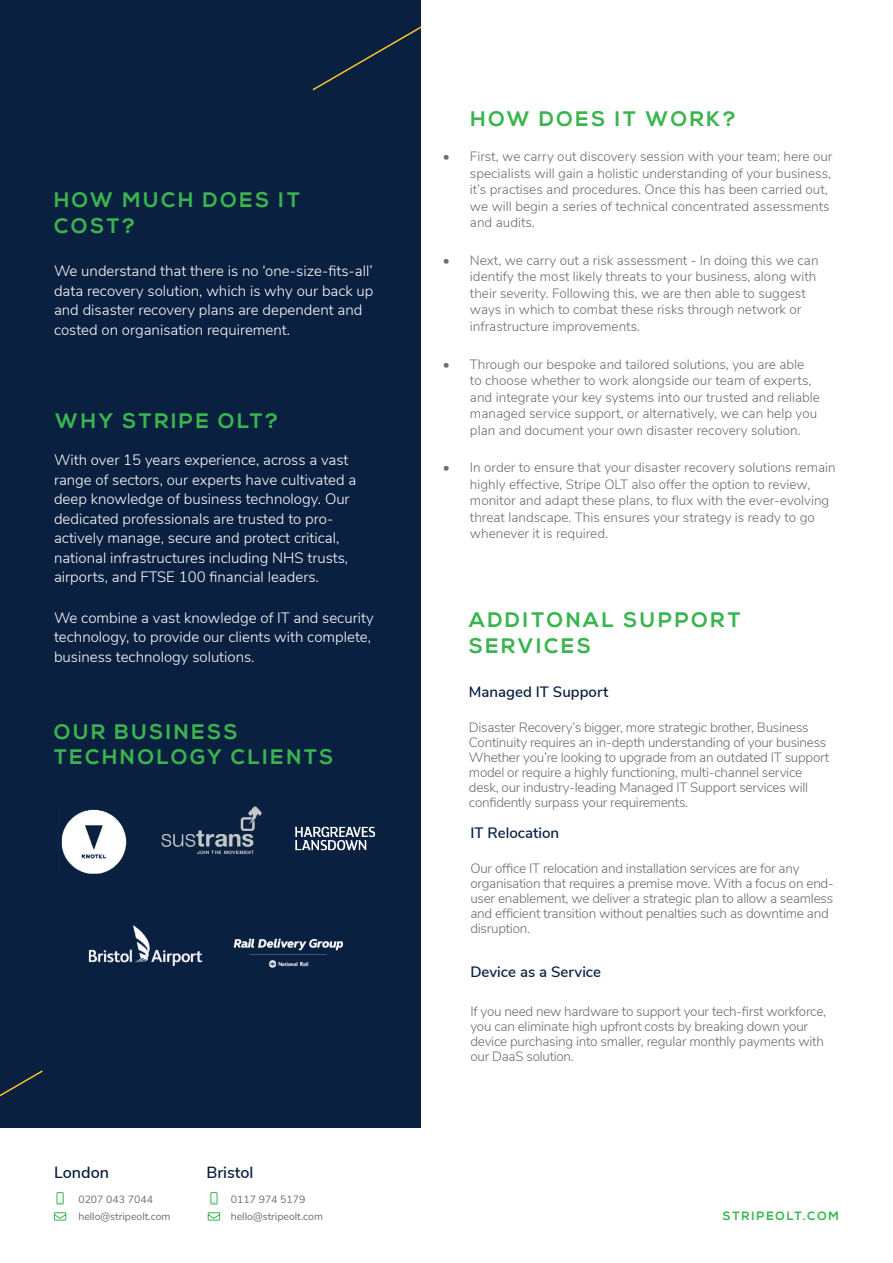
<style>
.page{position:relative;width:893px;height:1263px;background:#fff}
.page>*{position:absolute;margin:0;border:0;box-sizing:border-box;transform-origin:0 0}
.t1{font:700 21px/25.2px "Nexa";letter-spacing:.12em;color:#3ab54e}
.t2{font:600 16.2px "Nunito Sans";color:#0a2041}
.t3{font:300 15px/19.5px "Nunito Sans";color:#fff}
.t4{font:600 15px "Nunito Sans";color:#0a2041}
.t5{font:300 13.5px/16.5px "Nunito Sans";letter-spacing:-.005em;color:#6c6d70}
.t6{font:700 12px "Nexa";letter-spacing:.15em;color:#3ab54e}
.t7{font:10.5px "Nunito Sans";color:#6c6d70}
</style>
<div class="page">
<div style="left:0;top:0;width:421px;height:1128px;background:#0a2041"></div>
<svg style="left:312px;top:26px;width:109px;height:65px"></svg>
<svg style="left:0;top:1070px;width:43px;height:27px"></svg>
<div style="left:57px;top:1192px;width:7px;height:12px;border:1px solid #3ab54e"></div>
<svg style="left:207px;top:1212px;width:14px;height:9px"></svg>
<svg style="left:53px;top:1212px;width:14px;height:9px"></svg>
<div style="left:211px;top:1192px;width:6px;height:12px;border:1px solid #3ab54e"></div>
<img style="left:61px;top:809px;width:66px;height:65px">
<img style="left:161px;top:806px;width:101px;height:48px">
<img style="left:295px;top:826px;width:81px;height:25px">
<img style="left:88px;top:925px;width:115px;height:41px">
<img style="left:233px;top:938px;width:111px;height:30px">
<p class="t1" style="left:54px;top:188px;width:248px">HOW MUCH DOES IT<br>COST?</p>
<p class="t3" style="left:54px;top:260px;width:321px">We understand that there is no ‘one-size-fits-all’ data recovery solution, which is why our back up and disaster recovery plans are dependent and costed on organisation requirement.</p>
<p class="t1" style="left:55px;top:409px;width:224px">WHY STRIPE OLT?</p>
<p class="t3" style="left:54px;top:449px;width:304px">With over 15 years experience, across a vast range of sectors, our experts have cultivated a deep knowledge of business technology. Our dedicated professionals are trusted to pro&shy;actively manage, secure and protect critical, national infrastructures including NHS trusts, airports, and FTSE 100 financial leaders.</p>
<p class="t3" style="left:54px;top:607px;width:321px">We combine a vast knowledge of IT and security technology, to provide our clients with complete, business technology solutions.</p>
<p class="t1" style="left:471px;top:107px;width:267px">HOW DOES IT WORK?</p>
<p class="t5" style="left:470px;top:147px;width:364px;text-indent:-27px">• First, we carry out discovery session with your team; here our specialists will gain a holistic understanding of your business, it’s practises and procedures. Once this has been carried out, we will begin a series of technical concentrated assessments and audits.</p>
<p class="t5" style="left:470px;top:251px;width:350px;text-indent:-27px">• Next, we carry out a risk assessment - In doing this we can identify the most likely threats to your business, along with their severity. Following this, we are then able to suggest ways in which to combat these risks through network or infrastructure improvements.</p>
<p class="t5" style="left:470px;top:355px;width:352px;text-indent:-27px">• Through our bespoke and tailored solutions, you are able<br>to choose whether to work alongside our team of experts, and integrate your key systems into our trusted and reliable managed service support, or alternatively, we can help you plan and document your own disaster recovery solution.</p>
<p class="t5" style="left:470px;top:459px;width:367px;text-indent:-27px">• In order to ensure that your disaster recovery solutions remain highly effective, Stripe OLT also offer the option to review, monitor and adapt these plans, to flux with the ever-evolving threat landscape. This ensures your strategy is ready to go whenever it is required.</p>
<p class="t1" style="left:469px;top:608px;width:273px">ADDITONAL SUPPORT<br>SERVICES</p>
<p class="t4" style="left:469px;top:681px;width:141px">Managed IT Support</p>
<p class="t1" style="left:54px;top:720px;width:281px">OUR BUSINESS<br>TECHNOLOGY CLIENTS</p>
<p class="t5" style="left:469px;top:719px;width:362px;line-height:15px">Disaster Recovery’s bigger, more strategic brother, Business Continuity requires an in-depth understanding of your business Whether you’re looking to upgrade from an outdated IT support model or require a highly functioning, multi-channel service desk, our industry-leading Managed IT Support services will confidently surpass your requirements.</p>
<p class="t4" style="left:470px;top:822px;width:90px">IT Relocation</p>
<p class="t5" style="left:470px;top:860px;width:365px;line-height:15px">Our office IT relocation and installation services are for any organisation that requires a premise move. With a focus on end&shy;user enablement, we deliver a strategic plan to allow a seamless and efficient transition without penalties such as downtime and disruption.</p>
<p class="t4" style="left:470px;top:961px;width:132px">Device as a Service</p>
<p class="t2" style="left:54px;top:1160px;width:57px">London</p>
<p class="t7" style="left:78px;top:1191px;width:76px">0207 043 7044</p>
<p class="t7" style="left:78px;top:1209px;width:94px">hello@stripeolt.com</p>
<p class="t2" style="left:206px;top:1160px;width:49px">Bristol</p>
<p class="t7" style="left:231px;top:1191px;width:76px">0117 974 5179</p>
<p class="t7" style="left:231px;top:1209px;width:94px">hello@stripeolt.com</p>
<p class="t5" style="left:470px;top:1003px;width:357px;line-height:15px">If you need new hardware to support your tech-first workforce, you can eliminate high upfront costs by breaking down your device purchasing into smaller, regular monthly payments with our DaaS solution.</p>
<p class="t6" style="left:723px;top:1209px;width:118px">STRIPEOLT.COM</p>
</div>
